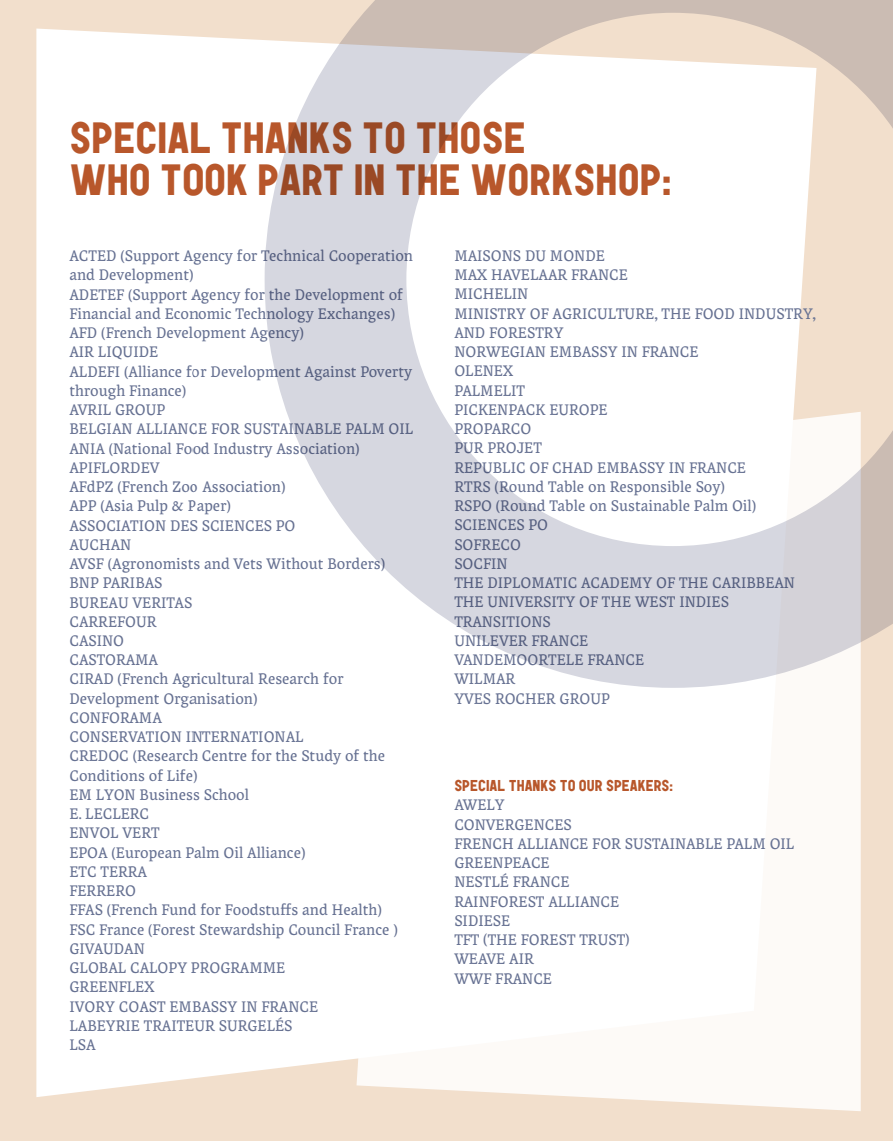
<style>
.page{position:relative;width:893px;height:1141px;background:#f2dfcc}
.page>*{position:absolute;margin:0;border:0;box-sizing:border-box;transform-origin:0 0}
.t1{font:900 43.75px/42px "Garaje 53 Unicase";color:#b8572b;text-align:center}
.t2{font:15.75px/19.2px "Coline 1";color:#667192}
.t3{font:900 15.75px "Garaje 53 Unicase";color:#b8572b}
</style>
<div class="page">
<div style="left:36px;top:29px;width:320px;height:1068px;background:#fff"></div>
<div style="left:356px;top:688px;width:505px;height:423px;background:#fff"></div>
<svg style="left:265px;top:0;width:628px;height:688px;background:#ece9ea"></svg>
<h1 class="t1" style="left:69px;top:117px;width:604px">KSTO THOSE<br>WHO TOOK PART INTHE WORKSHOP:</h1>
<h1 class="t1" style="left:69px;top:117px;width:64px">SPECIAL</h1>
<h1 class="t1" style="left:221px;top:117px;width:23px">THAN</h1>
<p class="t2" style="left:69px;top:247px;width:345px">ACTED (Support Agency for Technical Cooperation and Development)<br>ADETEF (Support Agency for the Development of<br>Financial and Economic Technology Exchanges)<br>AFD (French Development Agency)<br>AIR LIQUIDE<br>ALDEFI (Alliance for Development Against Poverty through Finance)<br>AVRIL GROUP<br>BELGIAN ALLIANCE FOR SUSTAINABLE PALM OIL<br>ANIA (National Food Industry Association)<br>APIFLORDEV<br>AFdPZ (French Zoo Association)<br>APP (Asia Pulp &amp; Paper)<br>ASSOCIATION DES SCIENCES PO<br>AUCHAN<br>AVSF (Agronomists and Vets Without Borders)<br>BNP PARIBAS<br>BUREAU VERITAS<br>CARREFOUR<br>CASINO<br>CASTORAMA<br>CIRAD (French Agricultural Research for<br>Development Organisation)<br>CONFORAMA<br>CONSERVATION INTERNATIONAL<br>CREDOC (Research Centre for the Study of the<br>Conditions of Life)<br>EM LYON Business School<br>E. LECLERC<br>ENVOL VERT<br>EPOA (European Palm Oil Alliance)<br>ETC TERRA<br>FERRERO<br>FFAS (French Fund for Foodstuffs and Health)<br>FSC France (Forest Stewardship Council France )<br>GIVAUDAN<br>GLOBAL CALOPY PROGRAMME<br>GREENFLEX<br>Ivory</p>
<p class="t2" style="left:69px;top:997px;width:250px;text-indent:100px">EMBASSY IN FRANCE<br>LABEYRIE TRAITEUR SURGELÉS<br>LSA</p>
<p class="t2" style="left:119px;top:997px;width:11px">coast</p>
<p class="t2" style="left:454px;top:247px;width:363px">MAISONS DU MONDE<br>MAX HAVELAAR FRANCE<br>MICHELIN<br>MINISTRY OF AGRICULTURE, THE FOOD INDUSTRY,<br>AND FORESTRY<br>NORWEGIAN EMBASSY IN FRANCE<br>OLENEX<br>PALMELIT<br>PICKENPACK EUROPE<br>PROPARCO<br>PUR PROJET<br>REPUBLIC OF CHAD EMBASSY IN FRANCE<br>RTRS (Round Table on Responsible Soy)<br>RSPO (Round Table on Sustainable Palm Oil)<br>SCIENCES PO<br>SOFRECO<br>SOCFIN<br>THE DIPLOMATIC ACADEMY OF THE CARIBBEAN<br>THE UNIVERSITY OF THE WEST INDIES<br>TRANSITIONS<br>UNILEVER FRANCE<br>VANDEMOORTELE FRANCE<br>WILMAR<br>YVES ROCHER GROUP</p>
<p class="t3" style="left:454px;top:776px;width:220px">SPECIAL THANKS TO OUR SPEAKERS:</p>
<p class="t2" style="left:454px;top:796px;width:342px">AWELY<br>CONVERGENCES<br>FRENCH ALLIANCE FOR SUSTAINABLE PALM OIL<br>GREENPEACE<br>NESTLÉ FRANCE<br>RAINFOREST ALLIANCE<br>SIDIESE<br>TFT (The Forest</p>
<p class="t2" style="left:579px;top:931px;width:19px">Trust</p>
<p class="t2" style="left:625px;top:931px;width:6px">)</p>
<p class="t2" style="left:454px;top:950px;width:81px">WEAVE AIR<br>WWF France</p>
</div>
